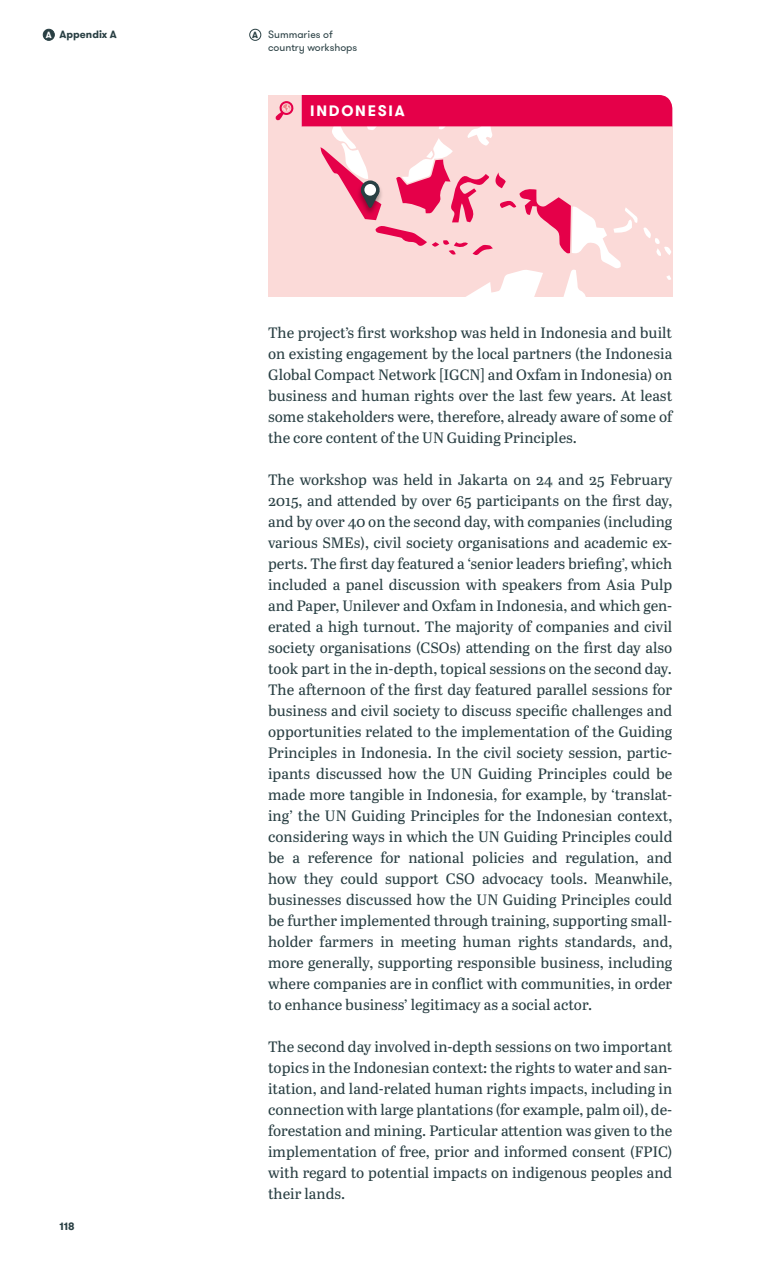
<style>
.page{position:relative;width:766px;height:1263px;background:#fff}
.page>*{position:absolute;margin:0;border:0;box-sizing:border-box;transform-origin:0 0}
.t1{font:15px/21px "Abril Text";color:#293f43;text-align:justify}
.t2{font:700 15px "GT Walsheim";letter-spacing:.115em;color:#fff}
.t3{font:10.5px "GT Walsheim";color:#293f43}
.t4{font:700 10.5px "GT Walsheim";color:#293f43}
.t5{font:700 9px "GT Walsheim";color:#fff}
.t6{font:700 9px "GT Walsheim";color:#293f43}
</style>
<div class="page">
<svg style="left:268px;top:95px;width:404px;height:201px;background:#f6afbc"></svg>
<div style="left:43px;top:29px;width:11px;height:11px;background:#293f43;border-radius:50%"></div>
<div style="left:43px;top:29px;width:12px;height:12px;border:1px solid #293f43;border-radius:50%"></div>
<div style="left:249px;top:29px;width:12px;height:12px;border:1px solid #293f43;border-radius:50%"></div>
<p class="t4" style="left:60px;top:27px;width:59px">Appendix A</p>
<p class="t3" style="left:268px;top:28px;width:66px">Summaries of</p>
<p class="t3" style="left:268px;top:41px;width:91px">country workshops</p>
<p class="t5" style="left:46px;top:29px;width:7px">A</p>
<p class="t6" style="left:252px;top:29px;width:7px">A</p>
<p class="t2" style="left:310px;top:101px;width:96px">INDONESIA</p>
<p class="t4" style="left:60px;top:1220px;width:16px">118</p>
<p class="t1" style="left:268px;top:321px;width:405px">The project’s first workshop was held in Indonesia and built on existing engagement by the local partners (the Indonesia Global Compact Network [IGCN] and Oxfam in Indonesia) on business and human rights over the last few years. At least some stakeholders were, therefore, already aware of some of the core content of the UN Guiding Principles.</p>
<p class="t1" style="left:268px;top:468px;width:405px">The workshop was held in Jakarta on 24 and 25 February 2015, and attended by over 65 participants on the first day, and by over 40 on the second day, with companies (including various SMEs), civil society organisations and academic ex&shy;perts. The first day featured a ‘senior leaders briefing’, which included a panel discussion with speakers from Asia Pulp and Paper, Unilever and Oxfam in Indonesia, and which gen&shy;erated a high turnout. The majority of companies and civil society organisations (CSOs) attending on the first day also took part in the in-depth, topical sessions on the second day.</p>
<p class="t1" style="left:268px;top:678px;width:405px">The afternoon of the first day featured parallel sessions for business and civil society to discuss specific challenges and opportunities related to the implementation of the Guiding Principles in Indonesia. In the civil society session, partic&shy;ipants discussed how the UN Guiding Principles could be made more tangible in Indonesia, for example, by ‘translat&shy;ing’ the UN Guiding Principles for the Indonesian context, considering ways in which the UN Guiding Principles could be a reference for national policies and regulation, and how they could support CSO advocacy tools. Meanwhile, businesses discussed how the UN Guiding Principles could be further implemented through training, supporting small&shy;holder farmers in meeting human rights standards, and, more generally, supporting responsible business, including where companies are in conflict with communities, in order to enhance business’ legitimacy as a social actor.</p>
<p class="t1" style="left:268px;top:1035px;width:405px">The second day involved in-depth sessions on two important topics in the Indonesian context: the rights to water and san&shy;itation, and land-related human rights impacts, including in connection with large plantations (for example, palm oil), de&shy;forestation and mining. Particular attention was given to the implementation of free, prior and informed consent (FPIC) with regard to potential impacts on indigenous peoples and their lands.</p>
</div>
